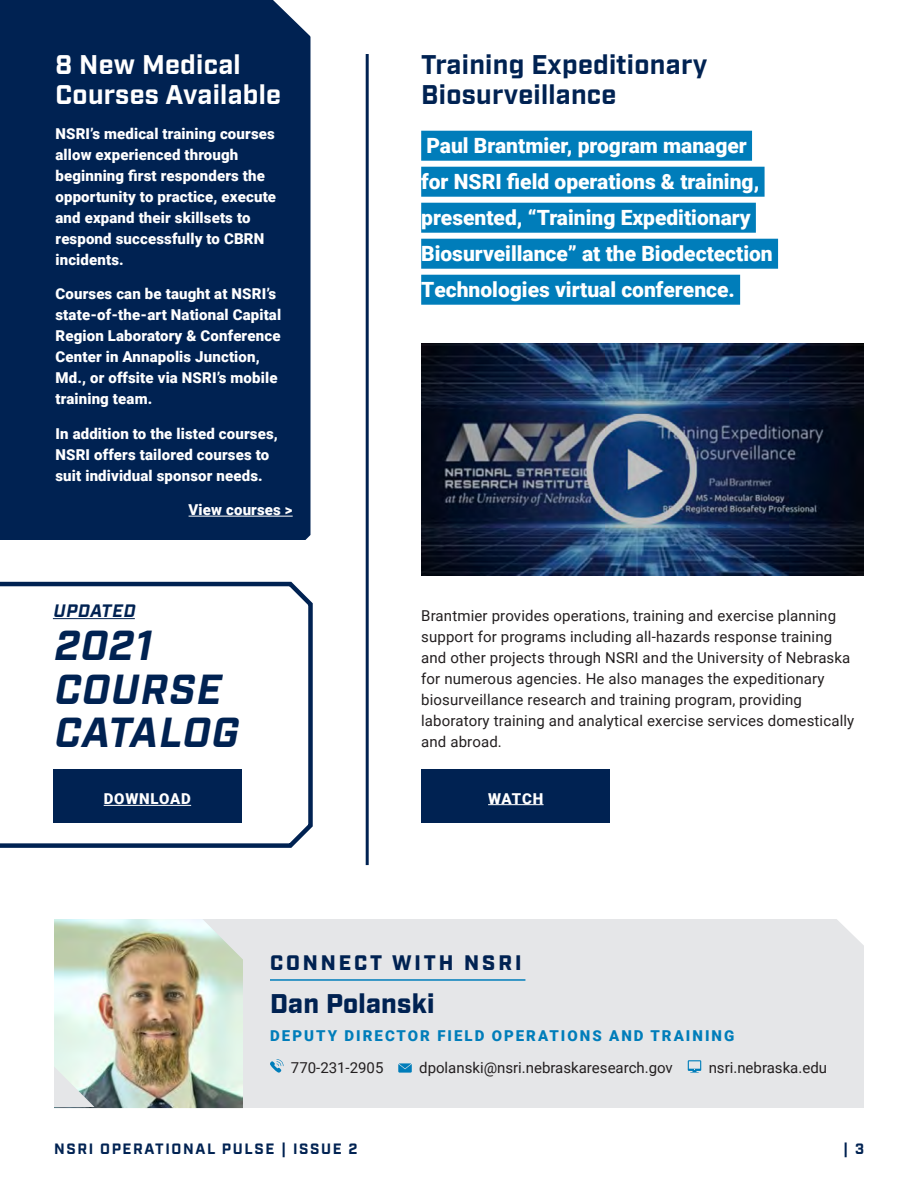
<style>
.page{position:relative;width:918px;height:1188px;background:#fff}
.page>*{position:absolute;margin:0;border:0;box-sizing:border-box;transform-origin:0 0}
.t1{font:italic 700 42px/43.5px "Industry";color:#002252}
.Headline{font:700 27px/30px "Industry";letter-spacing:.01em;color:#002252}
.Headline-2{font:700 27px/30px "Industry";letter-spacing:.01em;color:#fff}
.Headline-3{font:900 27px "Industry";letter-spacing:.01em;color:#002252}
.t2{font:900 21px/36px "Roboto";color:#fff}
.Headline-4{font:900 21px "Industry";letter-spacing:.14em;color:#002252}
.t3{font:italic 700 18px "Industry";color:#002252}
.Body{font:900 15px/21px "Roboto";letter-spacing:.01em;color:#fff}
.Body-2{font:15px/21px "Roboto";letter-spacing:.01em;color:#231f20}
.Date___Source{font:900 15px "Roboto";letter-spacing:.135em;color:#007dba}
.t4{font:700 15px "Industry";letter-spacing:.11em;color:#002252}
.Body-3{font:900 15px "Roboto";letter-spacing:.055em;color:#fff}
</style>
<div class="page">
<div style="left:54px;top:919px;width:810px;height:189px;background:#e5e6e8"></div>
<hr style="left:270px;top:979px;width:255px;height:2px;background:#007dba">
<svg style="left:270px;top:1059px;width:14px;height:14px"></svg>
<svg style="left:398px;top:1063px;width:14px;height:10px"></svg>
<svg style="left:688px;top:1060px;width:13px;height:13px"></svg>
<div style="left:421px;top:131px;width:331px;height:30px;background:#007dba"></div>
<div style="left:421px;top:167px;width:344px;height:30px;background:#007dba"></div>
<div style="left:421px;top:203px;width:335px;height:30px;background:#007dba"></div>
<div style="left:421px;top:239px;width:357px;height:30px;background:#007dba"></div>
<div style="left:421px;top:275px;width:319px;height:30px;background:#007dba"></div>
<div style="left:421px;top:769px;width:189px;height:54px;background:#002252"></div>
<hr style="left:488px;top:804px;width:56px;height:1px;background:#fff">
<hr style="left:366px;top:54px;width:3px;height:811px;background:#002252">
<div style="left:0;top:0;width:310px;height:540px;background:#002252"></div>
<img style="left:54px;top:919px;width:189px;height:189px">
<svg style="left:54px;top:1066px;width:40px;height:41px"></svg>
<svg style="left:202px;top:919px;width:41px;height:41px"></svg>
<hr style="left:189px;top:516px;width:104px;height:1px;background:#fff">
<svg style="left:0;top:581px;width:313px;height:267px"></svg>
<hr style="left:53px;top:618px;width:82px;height:1px;background:#002252">
<svg style="left:837px;top:919px;width:27px;height:26px"></svg>
<img style="left:421px;top:344px;width:443px;height:231px">
<div style="left:53px;top:769px;width:189px;height:54px;background:#002252"></div>
<hr style="left:104px;top:805px;width:87px;height:1px;background:#fff">
<svg style="left:273px;top:0;width:38px;height:40px"></svg>
<p class="Headline-2" style="left:56px;top:51px;width:227px">8 New Medical<br>Courses Available</p>
<p class="Body" style="left:56px;top:122px;width:222px">NSRI’s medical training courses allow experienced through beginning first responders the opportunity to practice, execute and expand their skillsets to respond successfully to CBRN incidents.</p>
<p class="Body" style="left:56px;top:283px;width:227px">Courses can be taught at NSRI’s state-of-the-art National Capital<br>Region Laboratory &amp; Conference<br>Center in Annapolis Junction,<br>Md., or offsite via NSRI’s mobile training team.</p>
<p class="Body" style="left:56px;top:422px;width:224px">In addition to the listed courses,<br>NSRI offers tailored courses to suit individual sponsor needs.</p>
<p class="Body" style="left:189px;top:499px;width:106px">View courses &gt;</p>
<p class="t3" style="left:53px;top:600px;width:87px">UPDATED</p>
<p class="t1" style="left:53px;top:626px;width:196px">2021<br>COURSE<br>CATALOG</p>
<p class="Body-3" style="left:104px;top:788px;width:89px">DOWNLOAD</p>
<p class="Headline" style="left:421px;top:51px;width:288px">Training Expeditionary<br>Biosurveillance</p>
<p class="t2" style="left:421px;top:127px;width:353px">Paul Brantmier, program manager for NSRI field operations &amp; training, presented, “Training Expeditionary Biosurveillance” at the Biodectection Technologies virtual conference.</p>
<p class="Body-2" style="left:421px;top:604px;width:435px">Brantmier provides operations, training and exercise planning support for programs including all-hazards response training and other projects through NSRI and the University of Nebraska for numerous agencies. He also manages the expeditionary biosurveillance research and training program, providing laboratory training and analytical exercise services domestically and abroad.</p>
<p class="Body" style="left:488px;top:787px;width:57px">WATCH</p>
<p class="Headline-4" style="left:270px;top:950px;width:253px">CONNECT WITH NSRI</p>
<p class="Headline-3" style="left:270px;top:988px;width:166px">Dan Polanski</p>
<p class="Date___Source" style="left:270px;top:1025px;width:466px">DEPUTY DIRECTOR FIELD OPERATIONS AND TRAINING</p>
<p class="Body-2" style="left:291px;top:1056px;width:94px">770-231-2905</p>
<p class="Body-2" style="left:419px;top:1056px;width:255px">dpolanski@nsri.nebraskaresearch.gov</p>
<p class="Body-2" style="left:709px;top:1056px;width:120px">nsri.nebraska.edu</p>
<p class="t4" style="left:54px;top:1140px;width:305px">NSRI OPERATIONAL PULSE | ISSUE 2</p>
<p class="t4" style="left:843px;top:1140px;width:22px">| 3</p>
</div>
